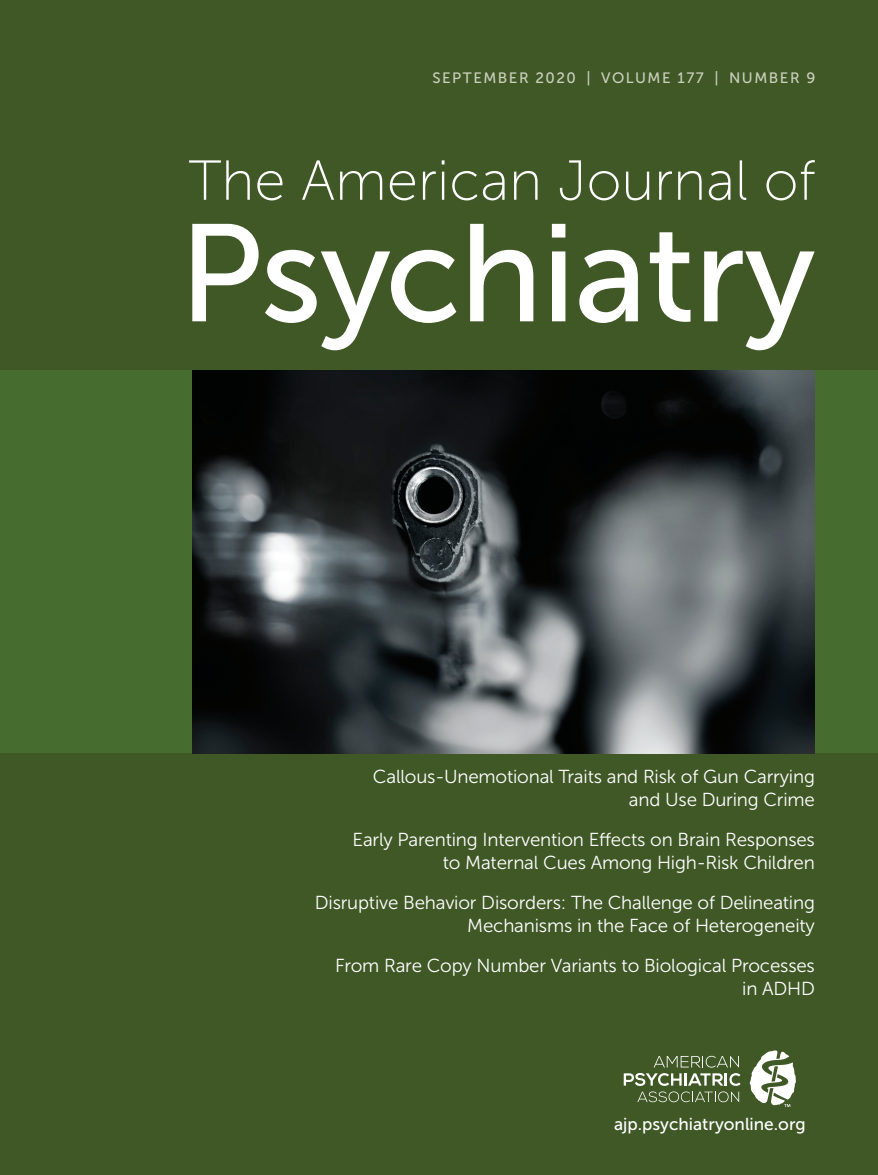
<style>
.page{position:relative;width:878px;height:1175px;background:#fff}
.page>*{position:absolute;margin:0;border:0;box-sizing:border-box;transform-origin:0 0}
.t1{font:138px "Museo Sans 500";letter-spacing:-.01em;color:#fff}
.t2{font:56.25px "Museo Sans 100";color:#fff}
.t3{font:18.75px/22.5px "Museo Sans 300";letter-spacing:-.01em;color:#fff;text-align:right}
.t4{font:17.25px "Museo Sans 500";color:#fff}
.t5{font:15px "Museo Sans 500";letter-spacing:.1em;color:#cbd0bd}
</style>
<div class="page">
<div style="left:0;top:0;width:878px;height:1174px;background:#3f5826"></div>
<div style="left:0;top:370px;width:878px;height:383px;background:#466d2f"></div>
<svg style="left:749px;top:1050px;width:47px;height:57px"></svg>
<svg style="left:623px;top:1055px;width:117px;height:30px"></svg>
<svg style="left:637px;top:1091px;width:102px;height:11px"></svg>
<img style="left:192px;top:370px;width:622px;height:383px">
<p class="t5" style="left:432px;top:69px;width:227px">September 2020 | VOLUME</p>
<p class="t5" style="left:677px;top:69px;width:89px">177 | NUMBER</p>
<p class="t5" style="left:806px;top:69px;width:10px">9</p>
<p class="t2" style="left:189px;top:151px;width:628px">The American Journal of</p>
<p class="t1" style="left:179px;top:198px;width:638px">Psychiatry</p>
<p class="t3" style="left:373px;top:765px;width:443px">Callous-Unemotional Traits and Risk of Gun Carrying and Use During Crime</p>
<p class="t3" style="left:352px;top:828px;width:464px">Early Parenting Intervention Effects on Brain Responses to Maternal Cues Among High-Risk Children</p>
<p class="t3" style="left:315px;top:891px;width:501px">Disruptive Behavior Disorders: The Challenge of Delineating<br>Mechanisms in the Face of Heterogeneity</p>
<p class="t3" style="left:335px;top:954px;width:481px">From Rare Copy Number Variants to Biological Processes in ADHD</p>
<p class="t4" style="left:614px;top:1114px;width:193px">ajp.psychiatryonline.org</p>
</div>
